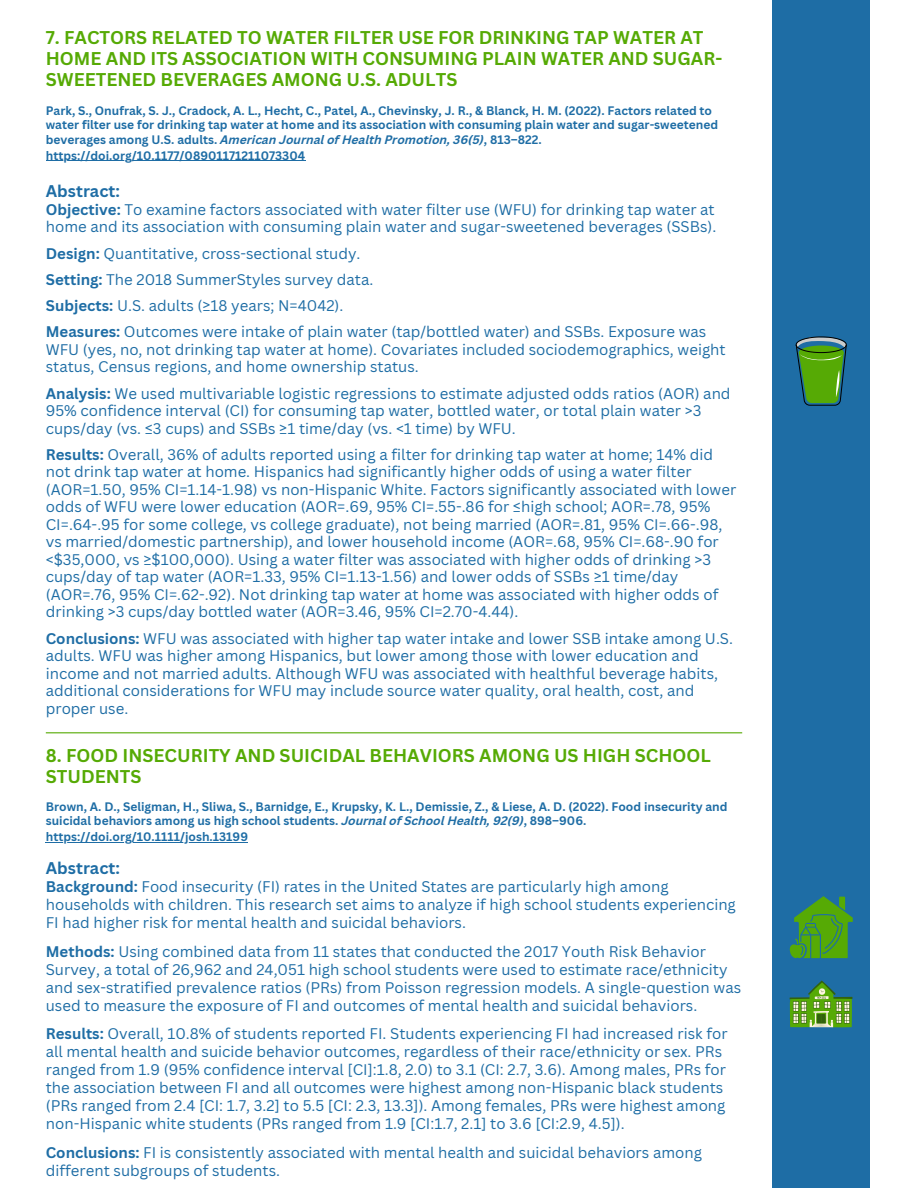
<style>
.page{position:relative;width:918px;height:1188px;background:#fff}
.page>*{position:absolute;margin:0;border:0;box-sizing:border-box;transform-origin:0 0}
.t1{font:700 18px/21.3px "Canva Sans";color:#56aa05}
.t2{font:700 16.5px "Canva Sans";color:#1e6da5}
.t3{font:15px/17.5px "Canva Sans";color:#1e6da5}
.t4{font:700 12px/14.4px "Canva Sans";color:#1e6da5}
.s1{font-style:italic}
.s2{font-weight:700}
</style>
<div class="page">
<div style="left:772px;top:0;width:98px;height:1188px;background:#1e6da5"></div>
<hr style="left:46px;top:161px;width:259px;height:1px;background:#1e6da5">
<hr style="left:46px;top:732px;width:696px;height:1px;background:#56aa05">
<hr style="left:46px;top:842px;width:202px;height:1px;background:#1e6da5">
<svg style="left:790px;top:896px;width:63px;height:62px"></svg>
<svg style="left:796px;top:337px;width:50px;height:68px"></svg>
<svg style="left:790px;top:980px;width:63px;height:47px"></svg>
<p class="t1" style="left:46px;top:26px;width:678px">7. FACTORS RELATED TO WATER FILTER USE FOR DRINKING TAP WATER AT<br>HOME AND ITS ASSOCIATION WITH CONSUMING PLAIN WATER AND SUGAR-<br>SWEETENED BEVERAGES AMONG U.S. ADULTS</p>
<p class="t4" style="left:46px;top:103px;width:674px">Park, S., Onufrak, S. J., Cradock, A. L., Hecht, C., Patel, A., Chevinsky, J. R., &amp; Blanck, H. M. (2022). Factors related to water filter use for drinking tap water at home and its association with consuming plain water and sugar-sweetened beverages among U.S. adults. <span class="s1">American Journal of Health Promotion, 36(5)</span>, 813–822.</p>
<p class="t4" style="left:46px;top:148px;width:261px">https://doi.org/10.1177/08901171211073304</p>
<p class="t2" style="left:46px;top:180px;width:76px">Abstract:</p>
<p class="t3" style="left:46px;top:200px;width:672px"><span class="s2">Objective:</span> To examine factors associated with water filter use (WFU) for drinking tap water at home and its association with consuming plain water and sugar-sweetened beverages (SSBs).</p>
<p class="t3" style="left:46px;top:240px;width:662px;line-height:26.2px"><span class="s2">Design:</span> Quantitative, cross-sectional study.<br><span class="s2">Setting:</span> The 2018 SummerStyles survey data.<br><span class="s2">Subjects:</span> U.S. adults (≥18 years; N=4042).<br><span class="s2">Measures:</span> Outcomes were intake of plain water (tap/bottled water) and SSBs. Exposure was</p>
<p class="t3" style="left:46px;top:340px;width:681px">WFU (yes, no, not drinking tap water at home). Covariates included sociodemographics, weight status, Census regions, and home ownership status.</p>
<p class="t3" style="left:46px;top:384px;width:686px"><span class="s2">Analysis:</span> We used multivariable logistic regressions to estimate adjusted odds ratios (AOR) and<br>95% confidence interval (CI) for consuming tap water, bottled water, or total plain water &gt;3 cups/day (vs. ≤3 cups) and SSBs ≥1 time/day (vs. &lt;1 time) by WFU.</p>
<p class="t3" style="left:46px;top:445px;width:692px"><span class="s2">Results:</span> Overall, 36% of adults reported using a filter for drinking tap water at home; 14% did not drink tap water at home. Hispanics had significantly higher odds of using a water filter (AOR=1.50, 95% CI=1.14-1.98) vs non-Hispanic White. Factors significantly associated with lower odds of WFU were lower education (AOR=.69, 95% CI=.55-.86 for ≤high school; AOR=.78, 95% CI=.64-.95 for some college, vs college graduate), not being married (AOR=.81, 95% CI=.66-.98, vs married/domestic partnership), and lower household income (AOR=.68, 95% CI=.68-.90 for &lt;$35,000, vs ≥$100,000). Using a water filter was associated with higher odds of drinking &gt;3 cups/day of tap water (AOR=1.33, 95% CI=1.13-1.56) and lower odds of SSBs ≥1 time/day (AOR=.76, 95% CI=.62-.92). Not drinking tap water at home was associated with higher odds of drinking &gt;3 cups/day bottled water (AOR=3.46, 95% CI=2.70-4.44).</p>
<p class="t3" style="left:46px;top:629px;width:689px"><span class="s2">Conclusions:</span> WFU was associated with higher tap water intake and lower SSB intake among U.S. adults. WFU was higher among Hispanics, but lower among those with lower education and income and not married adults. Although WFU was associated with healthful beverage habits, additional considerations for WFU may include source water quality, oral health, cost, and proper use.</p>
<p class="t1" style="left:46px;top:745px;width:667px">8. FOOD INSECURITY AND SUICIDAL BEHAVIORS AMONG US HIGH SCHOOL<br>STUDENTS</p>
<p class="t4" style="left:46px;top:799px;width:683px">Brown, A. D., Seligman, H., Sliwa, S., Barnidge, E., Krupsky, K. L., Demissie, Z., &amp; Liese, A. D. (2022). Food insecurity and suicidal behaviors among us high school students. <span class="s1">Journal of School Health, 92(9)</span>, 898–906.</p>
<p class="t4" style="left:46px;top:829px;width:204px">https://doi.org/10.1111/josh.13199</p>
<p class="t2" style="left:46px;top:856px;width:76px">Abstract:</p>
<p class="t3" style="left:46px;top:877px;width:692px;line-height:18px"><span class="s2">Background:</span> Food insecurity (FI) rates in the United States are particularly high among households with children. This research set aims to analyze if high school students experiencing<br>FI had higher risk for mental health and suicidal behaviors.</p>
<p class="t3" style="left:46px;top:942px;width:697px;line-height:18px"><span class="s2">Methods:</span> Using combined data from 11 states that conducted the 2017 Youth Risk Behavior Survey, a total of 26,962 and 24,051 high school students were used to estimate race/ethnicity and sex-stratified prevalence ratios (PRs) from Poisson regression models. A single-question was used to measure the exposure of FI and outcomes of mental health and suicidal behaviors.</p>
<p class="t3" style="left:46px;top:1024px;width:683px;line-height:18px"><span class="s2">Results:</span> Overall, 10.8% of students reported FI. Students experiencing FI had increased risk for all mental health and suicide behavior outcomes, regardless of their race/ethnicity or sex. PRs ranged from 1.9 (95% confidence interval [CI]:1.8, 2.0) to 3.1 (CI: 2.7, 3.6). Among males, PRs for the association between FI and all outcomes were highest among non-Hispanic black students (PRs ranged from 2.4 [CI: 1.7, 3.2] to 5.5 [CI: 2.3, 13.3]). Among females, PRs were highest among non-Hispanic white students (PRs ranged from 1.9 [CI:1.7, 2.1] to 3.6 [CI:2.9, 4.5]).</p>
<p class="t3" style="left:46px;top:1143px;width:658px;line-height:18px"><span class="s2">Conclusions:</span> FI is consistently associated with mental health and suicidal behaviors among different subgroups of students.</p>
</div>
